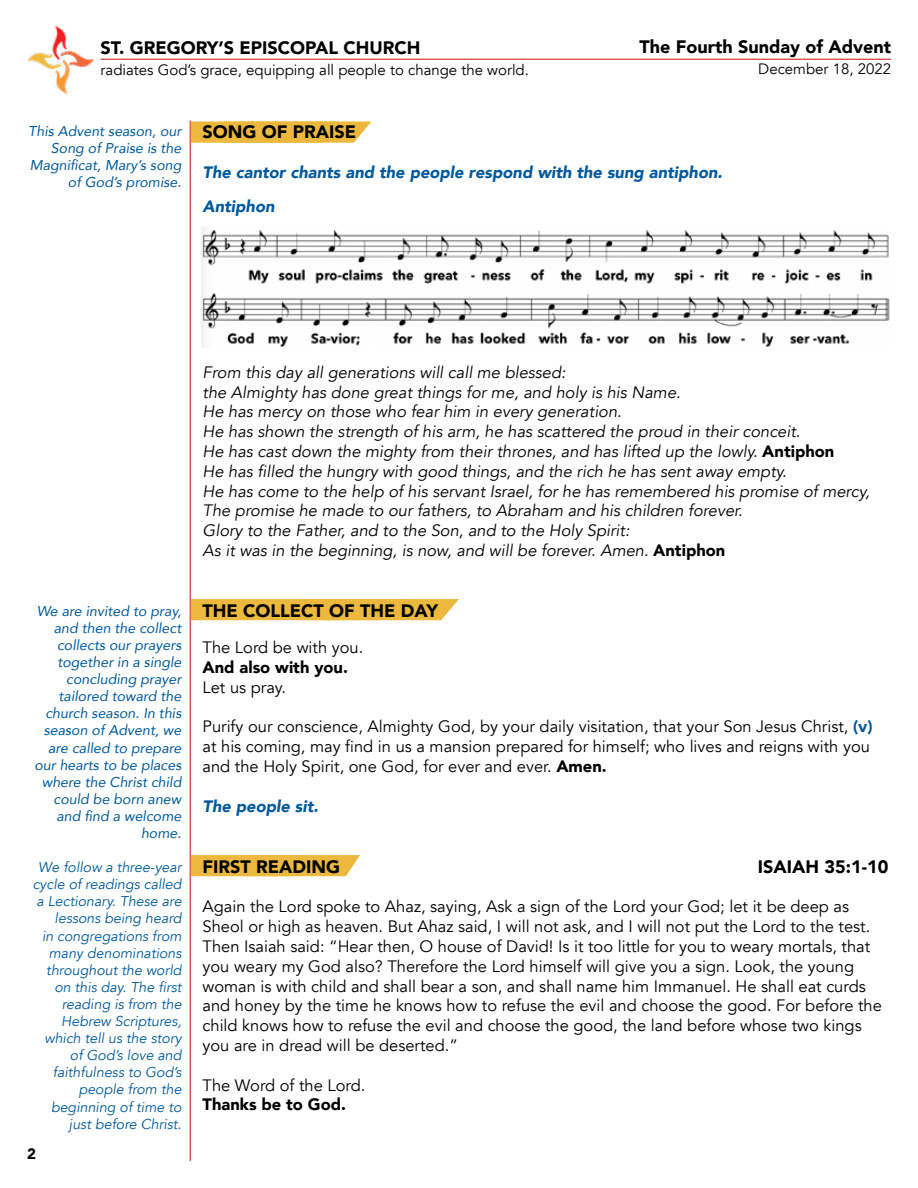
<style>
.page{position:relative;width:918px;height:1188px;background:#fff}
.page>*{position:absolute;margin:0;border:0;box-sizing:border-box;transform-origin:0 0}
.t1{font:900 18px "Avenir";color:#000}
.t2{font:16.5px/19.8px "Avenir";color:#000}
.t3{font:italic 16.5px/19.8px "Avenir";color:#000}
.t4{font:italic 900 16.5px/34.2px "Avenir";color:#00599d}
.t5{font:900 16.5px "Avenir";color:#000}
.t6{font:15px "Avenir";color:#000}
.t7{font:900 15px "Avenir";color:#000}
.t8{font:italic 14.25px/17.1px "Avenir";color:#00599d;text-align:right}
.t9{font:italic 14.25px/17.1px "Avenir";color:#00599d;text-align:right}
.s1{font-weight:900;font-style:normal}
.s2{font-style:normal}
.s3{font-weight:900;color:#00599d}
.s4{font-weight:900}
</style>
<div class="page">
<hr style="left:190px;top:121px;width:1px;height:1040px;background:#d2232a">
<hr style="left:101px;top:59px;width:790px;height:1px;background:#d2232a">
<img style="left:27px;top:27px;width:89px;height:68px">
<img style="left:201px;top:227px;width:689px;height:121px">
<svg style="left:191px;top:122px;width:180px;height:21px;background:#edbb47"></svg>
<div style="left:191px;top:599px;width:268px;height:21px;background:#ecb83d"></div>
<svg style="left:191px;top:855px;width:169px;height:21px;background:#ecba45"></svg>
<p class="t1" style="left:101px;top:33px;width:321px">ST. GREGORY’S EPISCOPAL CHURCH</p>
<p class="t6" style="left:101px;top:61px;width:430px">radiates God’s grace, equipping all people to change the world.</p>
<p class="t1" style="left:639px;top:31px;width:253px">The Fourth Sunday of Advent</p>
<p class="t6" style="left:758px;top:60px;width:134px">December 18, 2022</p>
<p class="t8" style="left:28px;top:122px;width:155px">This Advent season, our<br>Song of Praise is the<br>Magnificat, Mary’s song of God’s promise.</p>
<p class="t1" style="left:203px;top:117px;width:155px">SONG OF PRAISE</p>
<p class="t4" style="left:203px;top:155px;width:521px">The cantor chants and the people respond with the sung antiphon.<br>Antiphon</p>
<p class="t8" style="left:34px;top:602px;width:149px">We are invited to pray, and then the collect collects our prayers together in a single concluding prayer tailored toward the church season. In this season of Advent, we are called to prepare our hearts to be places where the Christ child could be born anew and find a welcome home.</p>
<p class="t9" style="left:33px;top:859px;width:150px">We follow a three-year cycle of readings called a Lectionary. These are lessons being heard<br>in congregations from many denominations throughout the world on this day. The first reading is from the<br>Hebrew Scriptures, which tell us the story of God’s love and faithfulness to God’s people from the beginning of time to just before Christ.</p>
<p class="t7" style="left:27px;top:1141px;width:10px">2</p>
<p class="t3" style="left:203px;top:362px;width:669px">From this day all generations will call me blessed:<br>the Almighty has done great things for me, and holy is his Name.<br>He has mercy on those who fear him in every generation.<br>He has shown the strength of his arm, he has scattered the proud in their conceit.<br>He has cast down the mighty from their thrones, and has lifted up the lowly. <span class="s1">Antiphon<br></span>He has filled the hungry with good things, and the rich he has sent away empty.<br>He has come to the help of his servant Israel, for he has remembered his promise of mercy, The promise he made to our fathers, to Abraham and his children forever.<br>Glory to the Father, and to the Son, and to the Holy Spirit:<br>As it was in the beginning, is now, and will be forever. Amen<span class="s2">.</span> <span class="s1">Antiphon</span></p>
<p class="t1" style="left:203px;top:595px;width:237px">THE COLLECT OF THE DAY</p>
<p class="t2" style="left:203px;top:638px;width:162px">The Lord be with you.</p>
<p class="t5" style="left:203px;top:653px;width:147px">And also with you.</p>
<p class="t2" style="left:203px;top:677px;width:85px">Let us pray.</p>
<p class="t2" style="left:203px;top:717px;width:672px">Purify our conscience, Almighty God, by your daily visitation, that your Son Jesus Christ, <span class="s3">(v) </span>at his coming, may find in us a mansion prepared for himself; who lives and reigns with you and the Holy Spirit, one God, for ever and ever. <span class="s4">Amen.</span></p>
<p class="t4" style="left:203px;top:789px;width:117px">The people sit.</p>
<p class="t1" style="left:203px;top:851px;width:139px">FIRST READING</p>
<p class="t1" style="left:758px;top:851px;width:132px">ISAIAH 35:1-10</p>
<p class="t2" style="left:203px;top:897px;width:681px">Again the Lord spoke to Ahaz, saying, Ask a sign of the Lord your God; let it be deep as Sheol or high as heaven. But Ahaz said, I will not ask, and I will not put the Lord to the test.<br>Then Isaiah said: “Hear then, O house of David! Is it too little for you to weary mortals, that you weary my God also? Therefore the Lord himself will give you a sign. Look, the young woman is with child and shall bear a son, and shall name him Immanuel. He shall eat curds and honey by the time he knows how to refuse the evil and choose the good. For before the child knows how to refuse the evil and choose the good, the land before whose two kings you are in dread will be deserted.”</p>
<p class="t2" style="left:203px;top:1075px;width:164px">The Word of the Lord.</p>
<p class="t5" style="left:203px;top:1090px;width:145px">Thanks be to God.</p>
</div>
